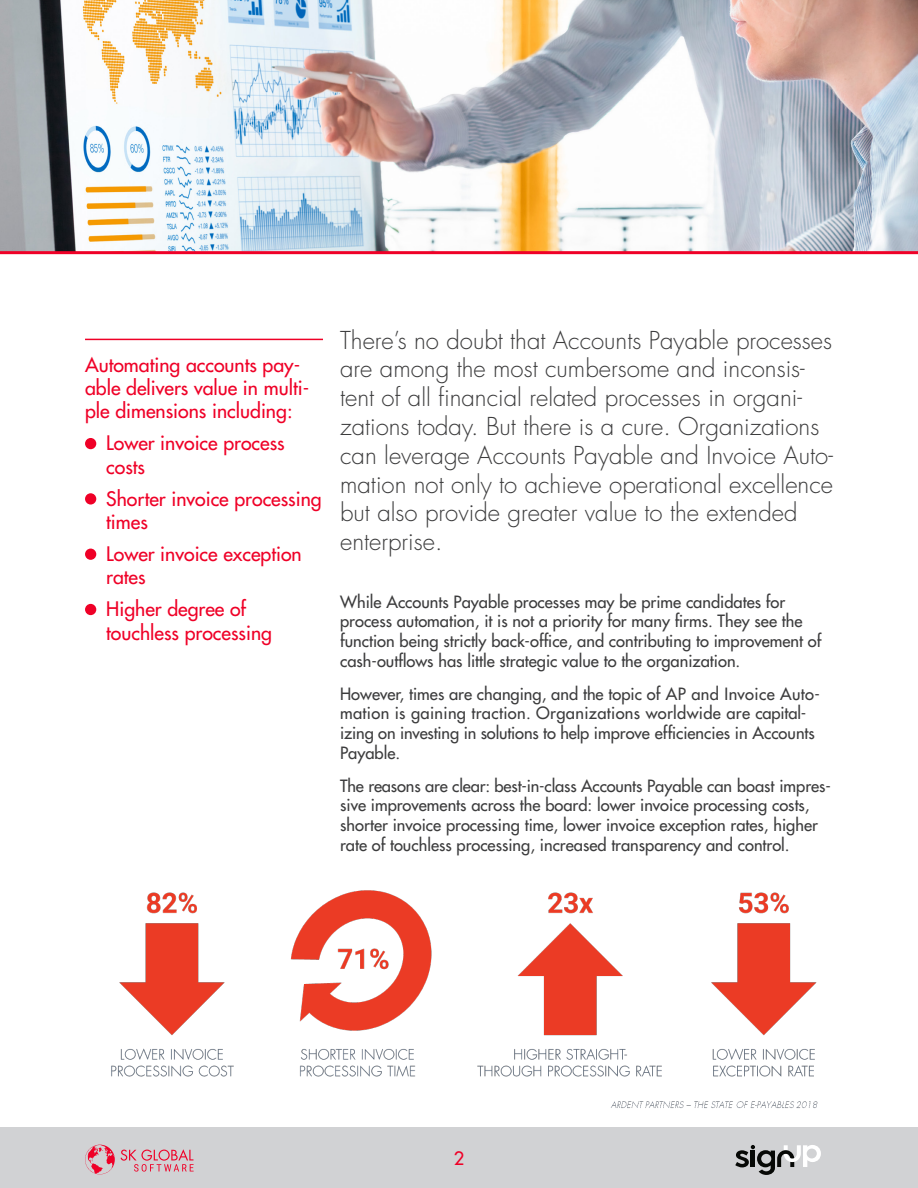
<style>
.page{position:relative;width:918px;height:1188px;background:#fff}
.page>*{position:absolute;margin:0;border:0;box-sizing:border-box;transform-origin:0 0}
.t1{font:300 24px/28.8px "Futura Std";color:#3c3c3d}
.t2{font:500 19.5px/23.4px "Futura Std";color:#ef0027}
.t3{font:500 18px "Futura Std";color:#ef0027}
.t4{font:500 16.5px/19.8px "Futura Std";color:#3c3c3d}
</style>
<div class="page">
<div style="left:0;top:1128px;width:918px;height:60px;background:#d1d2d4"></div>
<svg style="left:121px;top:1149px;width:73px;height:23px"></svg>
<svg style="left:85px;top:1145px;width:30px;height:29px"></svg>
<svg style="left:735px;top:1145px;width:86px;height:30px"></svg>
<img style="left:0;top:0;width:918px;height:251px">
<hr style="left:0;top:251px;width:918px;height:3px;background:#ef0027">
<hr style="left:85px;top:339px;width:238px;height:1px;background:#ef0027">
<div style="left:85px;top:438px;width:11px;height:11px;background:#ef0027;border-radius:50%"></div>
<div style="left:85px;top:493px;width:11px;height:12px;background:#ef0027;border-radius:50%"></div>
<div style="left:85px;top:549px;width:11px;height:11px;background:#ef0027;border-radius:50%"></div>
<div style="left:85px;top:604px;width:11px;height:11px;background:#ef0027;border-radius:50%"></div>
<img style="left:111px;top:890px;width:707px;height:218px">
<p class="t2" style="left:85px;top:353px;width:226px">Automating accounts pay&shy;able delivers value in multi&shy;ple dimensions including:</p>
<p class="t2" style="left:106px;top:431px;width:180px">Lower invoice process costs</p>
<p class="t2" style="left:106px;top:487px;width:217px">Shorter invoice processing times</p>
<p class="t2" style="left:106px;top:542px;width:197px">Lower invoice exception rates</p>
<p class="t2" style="left:106px;top:597px;width:167px">Higher degree of touchless processing</p>
<p class="t1" style="left:340px;top:326px;width:494px">There’s no doubt that Accounts Payable processes are among the most cumbersome and inconsis&shy;tent of all financial related processes in organi&shy;zations today. But there is a cure. Organizations can leverage Accounts Payable and Invoice Auto&shy;mation not only to achieve operational excellence but also provide greater value to the extended enterprise.</p>
<p class="t4" style="left:340px;top:592px;width:483px">While Accounts Payable processes may be prime candidates for process automation, it is not a priority for many firms. They see the function being strictly back-office, and contributing to improvement of cash-outflows has little strategic value to the organization.</p>
<p class="t4" style="left:340px;top:684px;width:481px">However, times are changing, and the topic of AP and Invoice Auto&shy;mation is gaining traction. Organizations worldwide are capital&shy;izing on investing in solutions to help improve efficiencies in Accounts Payable.</p>
<p class="t4" style="left:340px;top:776px;width:492px">The reasons are clear: best-in-class Accounts Payable can boast impres&shy;sive improvements across the board: lower invoice processing costs, shorter invoice processing time, lower invoice exception rates, higher rate of touchless processing, increased transparency and control.</p>
<p class="t3" style="left:454px;top:1147px;width:12px">2</p>
</div>
